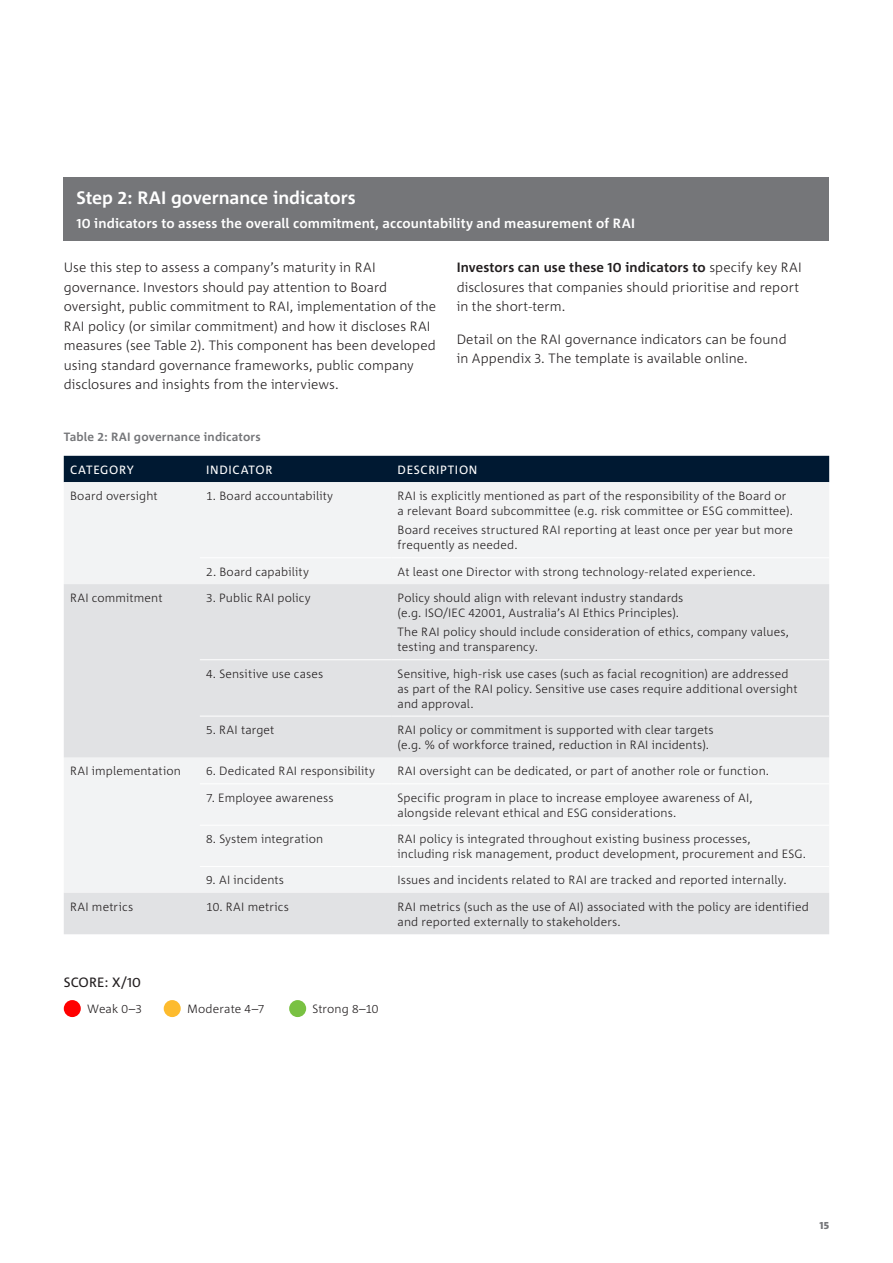
<style>
.page{position:relative;width:893px;height:1263px;background:#fff}
.page>*{position:absolute;margin:0;border:0;box-sizing:border-box;transform-origin:0 0}
.H3_Subhead{font:700 18px "Corpid C1";letter-spacing:-.005em;color:#fff}
.Body_Copy{font:300 13.5px/19.5px "Corpid C1";letter-spacing:.005em;color:#231f20}
.Body_Copy-2{font:700 13.5px "Corpid C1";letter-spacing:.01em;color:#fff}
.Body_Copy-3{font:13.5px "Corpid C1";letter-spacing:.01em;color:#231f20}
.Table_text{font:300 12px/15px "Corpid C1";letter-spacing:.01em;color:#231f20}
.Caption_table{font:700 12px "Corpid C1";letter-spacing:.015em;color:#757679}
.Table_header_row{font:12px "Corpid C1";letter-spacing:.055em;color:#fff}
.t1{font:800 10.5px "Corpid C1";color:#757679}
.s1{font-weight:700}
</style>
<div class="page">
<div style="left:64px;top:177px;width:765px;height:64px;background:#757679"></div>
<div style="left:64px;top:456px;width:765px;height:26px;background:#001932"></div>
<div style="left:64px;top:482px;width:765px;height:102px;background:#f2f3f4"></div>
<svg style="left:64px;top:584px;width:765px;height:350px;fill:#e1e2e4"></svg>
<hr style="left:200px;top:659px;width:191px;height:1px;background:#fff">
<hr style="left:391px;top:659px;width:438px;height:1px;background:#fff">
<hr style="left:200px;top:716px;width:191px;height:1px;background:#fff">
<hr style="left:391px;top:716px;width:438px;height:1px;background:#fff">
<hr style="left:200px;top:783px;width:191px;height:1px;background:#fff">
<hr style="left:391px;top:783px;width:438px;height:1px;background:#fff">
<hr style="left:200px;top:825px;width:191px;height:1px;background:#fff">
<hr style="left:391px;top:825px;width:438px;height:1px;background:#fff">
<hr style="left:200px;top:866px;width:191px;height:1px;background:#fff">
<hr style="left:391px;top:866px;width:438px;height:1px;background:#fff">
<hr style="left:200px;top:557px;width:191px;height:1px;background:#fff">
<hr style="left:391px;top:557px;width:438px;height:1px;background:#fff">
<div style="left:64px;top:1000px;width:17px;height:17px;background:#f00;border-radius:50%"></div>
<div style="left:164px;top:1000px;width:17px;height:17px;background:#fdbb2e;border-radius:50%"></div>
<div style="left:289px;top:1000px;width:17px;height:17px;background:#79c142;border-radius:50%"></div>
<h3 class="H3_Subhead" style="left:77px;top:186px;width:281px">Step 2: RAI governance indicators</h3>
<p class="Body_Copy-2" style="left:77px;top:215px;width:560px">10 indicators to assess the overall commitment, accountability and measurement of RAI</p>
<p class="Body_Copy" style="left:64px;top:258px;width:374px">Use this step to assess a company’s maturity in RAI governance. Investors should pay attention to Board oversight, public commitment to RAI, implementation of the RAI policy (or similar commitment) and how it discloses RAI measures (see Table 2). This component has been developed using standard governance frameworks, public company disclosures and insights from the interviews.</p>
<p class="Body_Copy" style="left:457px;top:258px;width:346px"><span class="s1">Investors can use these 10 indicators to</span> specify key RAI disclosures that companies should prioritise and report in the short-term.</p>
<p class="Body_Copy" style="left:457px;top:329px;width:331px">Detail on the RAI governance indicators can be found in Appendix 3. The template is available online.</p>
<p class="Caption_table" style="left:64px;top:429px;width:198px">Table 2: RAI governance indicators</p>
<p class="Table_header_row" style="left:70px;top:462px;width:65px">CATEGORY</p>
<p class="Table_header_row" style="left:206px;top:462px;width:68px">INDICATOR</p>
<p class="Table_header_row" style="left:398px;top:462px;width:81px">DESCRIPTION</p>
<p class="Table_text" style="left:70px;top:488px;width:89px">Board oversight</p>
<p class="Table_text" style="left:206px;top:488px;width:128px">1. Board accountability</p>
<p class="Table_text" style="left:398px;top:488px;width:397px">RAI is explicitly mentioned as part of the responsibility of the Board or a relevant Board subcommittee (e.g. risk committee or ESG committee).</p>
<p class="Table_text" style="left:398px;top:522px;width:397px">Board receives structured RAI reporting at least once per year but more frequently as needed.</p>
<p class="Table_text" style="left:206px;top:564px;width:104px">2. Board capability</p>
<p class="Table_text" style="left:398px;top:564px;width:360px">At least one Director with strong technology-related experience.</p>
<p class="Table_text" style="left:70px;top:590px;width:94px">RAI commitment</p>
<p class="Table_text" style="left:206px;top:590px;width:106px">3. Public RAI policy</p>
<p class="Table_text" style="left:398px;top:590px;width:287px">Policy should align with relevant industry standards (e.g. ISO/IEC 42001, Australia’s AI Ethics Principles).</p>
<p class="Table_text" style="left:398px;top:624px;width:393px">The RAI policy should include consideration of ethics, company values, testing and transparency.</p>
<p class="Table_text" style="left:206px;top:665px;width:118px">4. Sensitive use cases</p>
<p class="Table_text" style="left:398px;top:665px;width:402px">Sensitive, high-risk use cases (such as facial recognition) are addressed as part of the RAI policy. Sensitive use cases require additional oversight and approval.</p>
<p class="Table_text" style="left:206px;top:722px;width:70px">5. RAI target</p>
<p class="Table_text" style="left:398px;top:722px;width:318px">RAI policy or commitment is supported with clear targets (e.g. % of workforce trained, reduction in RAI incidents).</p>
<p class="Table_text" style="left:70px;top:763px;width:112px">RAI implementation</p>
<p class="Table_text" style="left:206px;top:763px;width:170px">6. Dedicated RAI responsibility</p>
<p class="Table_text" style="left:398px;top:763px;width:373px">RAI oversight can be dedicated, or part of another role or function.</p>
<p class="Table_text" style="left:206px;top:790px;width:129px">7. Employee awareness</p>
<p class="Table_text" style="left:398px;top:790px;width:357px">Specific program in place to increase employee awareness of AI, alongside relevant ethical and ESG considerations.</p>
<p class="Table_text" style="left:206px;top:831px;width:119px">8. System integration</p>
<p class="Table_text" style="left:398px;top:831px;width:410px">RAI policy is integrated throughout existing business processes,<br>including risk management, product development, procurement and ESG.</p>
<p class="Table_text" style="left:206px;top:872px;width:79px">9. AI incidents</p>
<p class="Table_text" style="left:398px;top:872px;width:391px">Issues and incidents related to RAI are tracked and reported internally.</p>
<p class="Table_text" style="left:70px;top:899px;width:64px">RAI metrics</p>
<p class="Table_text" style="left:206px;top:899px;width:84px">10. RAI metrics</p>
<p class="Table_text" style="left:398px;top:899px;width:413px">RAI metrics (such as the use of AI) associated with the policy are identified and reported externally to stakeholders.</p>
<p class="Body_Copy-3" style="left:64px;top:974px;width:79px">SCORE: X/10</p>
<p class="Table_text" style="left:87px;top:1001px;width:56px">Weak 0–3</p>
<p class="Table_text" style="left:187px;top:1001px;width:79px">Moderate 4–7</p>
<p class="Table_text" style="left:313px;top:1001px;width:67px">Strong 8–10</p>
<p class="t1" style="left:819px;top:1218px;width:11px">15</p>
</div>
